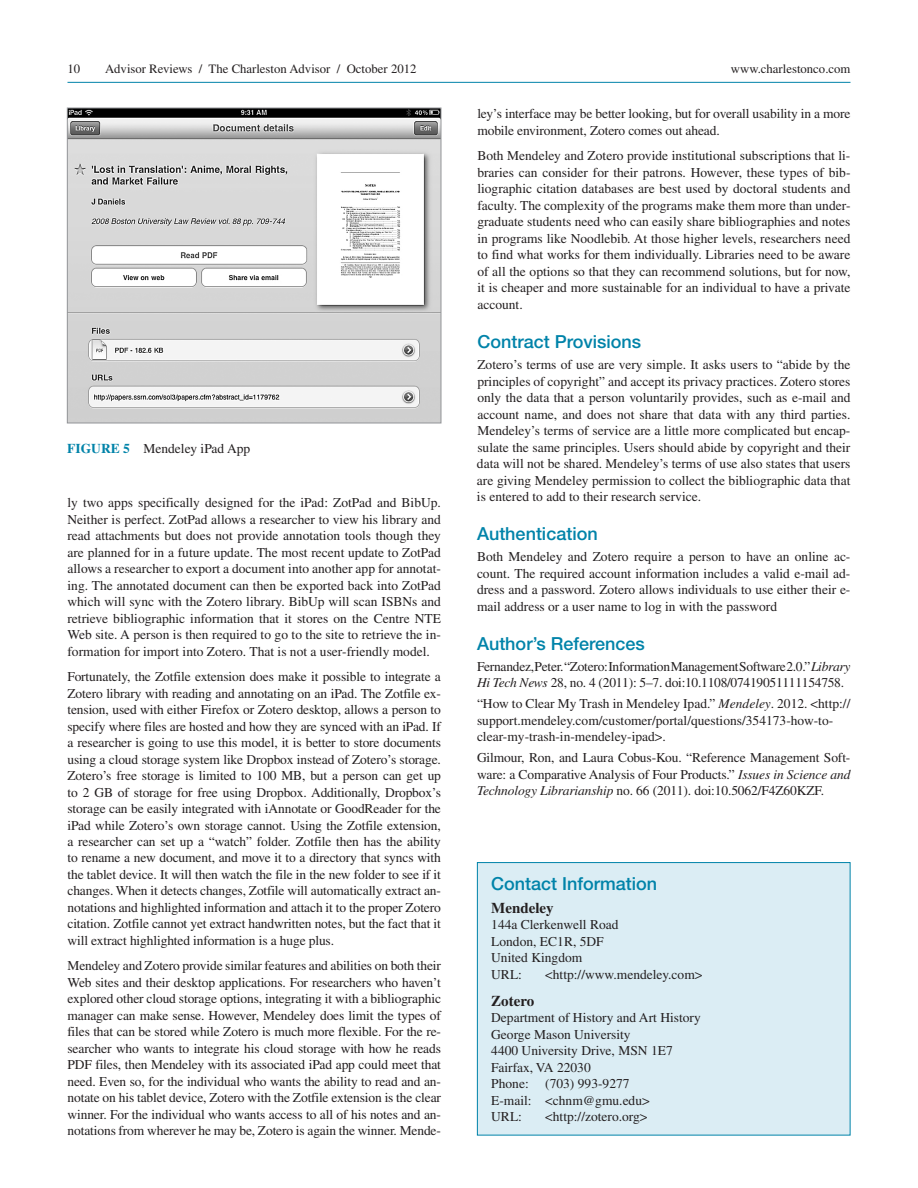
<style>
.page{position:relative;width:918px;height:1188px;background:#fff}
.page>*{position:absolute;margin:0;border:0;box-sizing:border-box;transform-origin:0 0}
.t1{font:500 18px "Helvetica Neue";color:#0083a9}
.t2{font:700 15px "Times";color:#231f20}
.t3{font:13.5px/16.5px "Times";color:#231f20;text-align:justify}
.t4{font:13.5px/16.5px "Times";letter-spacing:-.02em;color:#231f20}
.t5{font:700 13.5px "Times";color:#0083a9}
.t6{font:12.75px "Times";color:#231f20}
.s1{font-weight:700;color:#0083a9}
.s2{font-style:italic}
</style>
<div class="page">
<hr style="left:68px;top:82px;width:782px;height:1px;background:#0083a9">
<img style="left:69px;top:110px;width:370px;height:311px">
<div style="left:67px;top:108px;width:374px;height:315px;border:1px solid #939598"></div>
<div style="left:477px;top:863px;width:373px;height:272px;background:#dbedf4"></div>
<div style="left:477px;top:862px;width:373px;height:274px;border:1px solid #0083a9"></div>
<p class="t6" style="left:68px;top:62px;width:14px">10</p>
<p class="t6" style="left:105px;top:62px;width:313px">Advisor Reviews / The Charleston Advisor / October 2012</p>
<p class="t6" style="left:731px;top:62px;width:121px">www.charlestonco.com</p>
<p class="t5" style="left:67px;top:440px;width:35px">Figure</p>
<p class="t3" style="left:123px;top:440px;width:129px"><span class="s1">5</span> Mendeley iPad App</p>
<p class="t3" style="left:68px;top:494px;width:375px">ly two apps specifically designed for the iPad: ZotPad and BibUp.<br>Neither is perfect. ZotPad allows a researcher to view his library and read attachments but does not provide annotation tools though they are planned for in a future update. The most recent update to ZotPad allows a researcher to export a document into another app for annotat&shy;ing. The annotated document can then be exported back into ZotPad which will sync with the Zotero library. BibUp will scan ISBNs and retrieve bibliographic information that it stores on the Centre NTE Web site. A person is then required to go to the site to retrieve the in&shy;formation for import into Zotero. That is not a user-friendly model.</p>
<p class="t3" style="left:68px;top:668px;width:375px">Fortunately, the Zotfile extension does make it possible to integrate a Zotero library with reading and annotating on an iPad. The Zotfile ex&shy;tension, used with either Firefox or Zotero desktop, allows a person to specify where files are hosted and how they are synced with an iPad. If a researcher is going to use this model, it is better to store documents using a cloud storage system like Dropbox instead of Zotero’s storage.<br>Zotero’s free storage is limited to 100 MB, but a person can get up to 2 GB of storage for free using Dropbox. Additionally, Dropbox’s storage can be easily integrated with iAnnotate or GoodReader for the iPad while Zotero’s own storage cannot. Using the Zotfile extension, a researcher can set up a “watch” folder. Zotfile then has the ability to rename a new document, and move it to a directory that syncs with the tablet device. It will then watch the file in the new folder to see if it changes. When it detects changes, Zotfile will automatically extract an&shy;notations and highlighted information and attach it to the proper Zotero citation. Zotfile cannot yet extract handwritten notes, but the fact that it will extract highlighted information is a huge plus.</p>
<p class="t3" style="left:68px;top:958px;width:375px">Mendeley and Zotero provide similar features and abilities on both their Web sites and their desktop applications. For researchers who haven’t explored other cloud storage options, integrating it with a bibliographic manager can make sense. However, Mendeley does limit the types of files that can be stored while Zotero is much more flexible. For the re&shy;searcher who wants to integrate his cloud storage with how he reads PDF files, then Mendeley with its associated iPad app could meet that need. Even so, for the individual who wants the ability to read and an&shy;notate on his tablet device, Zotero with the Zotfile extension is the clear winner. For the individual who wants access to all of his notes and an&shy;notations from wherever he may be, Zotero is again the winner. Mende-</p>
<p class="t3" style="left:477px;top:106px;width:375px">ley’s interface may be better looking, but for overall usability in a more mobile environment, Zotero comes out ahead.</p>
<p class="t3" style="left:477px;top:148px;width:375px">Both Mendeley and Zotero provide institutional subscriptions that li&shy;braries can consider for their patrons. However, these types of bib&shy;liographic citation databases are best used by doctoral students and faculty. The complexity of the programs make them more than under&shy;graduate students need who can easily share bibliographies and notes in programs like Noodlebib. At those higher levels, researchers need to find what works for them individually. Libraries need to be aware of all the options so that they can recommend solutions, but for now, it is cheaper and more sustainable for an individual to have a private account.</p>
<h1 class="t1" style="left:477px;top:331px;width:165px">Contract Provisions</h1>
<p class="t3" style="left:477px;top:356px;width:375px">Zotero’s terms of use are very simple. It asks users to “abide by the principles of copyright” and accept its privacy practices. Zotero stores only the data that a person voluntarily provides, such as e-mail and account name, and does not share that data with any third parties.<br>Mendeley’s terms of service are a little more complicated but encap&shy;sulate the same principles. Users should abide by copyright and their data will not be shared. Mendeley’s terms of use also states that users are giving Mendeley permission to collect the bibliographic data that is entered to add to their research service.</p>
<h1 class="t1" style="left:477px;top:523px;width:122px">Authentication</h1>
<p class="t3" style="left:477px;top:548px;width:375px">Both Mendeley and Zotero require a person to have an online ac&shy;count. The required account information includes a valid e-mail ad&shy;dress and a password. Zotero allows individuals to use either their e&shy;mail address or a user name to log in with the password</p>
<h1 class="t1" style="left:477px;top:632px;width:169px">Author’s References</h1>
<p class="t4" style="left:477px;top:658px;width:375px">Fernandez, Peter. “Zotero: Information Management Software 2.0.” <span class="s2">Library<br>Hi Tech News</span> 28, no. 4 (2011): 5–7. doi:10.1108/07419051111154758.</p>
<p class="t3" style="left:477px;top:695px;width:375px;text-align:left">“How to Clear My Trash in Mendeley Ipad.” <span class="s2">Mendeley</span>. 2012. &lt;http:// support.mendeley.com/customer/portal/questions/354173-how-to&shy;clear-my-trash-in-mendeley-ipad&gt;.</p>
<p class="t3" style="left:477px;top:749px;width:375px">Gilmour, Ron, and Laura Cobus-Kou. “Reference Management Soft&shy;ware: a Comparative Analysis of Four Products.” <span class="s2">Issues in Science and Technology Librarianship</span> no. 66 (2011). doi:10.5062/F4Z60KZF.</p>
<h1 class="t1" style="left:491px;top:873px;width:168px">Contact Information</h1>
<p class="t2" style="left:491px;top:899px;width:64px">Mendeley</p>
<p class="t3" style="left:491px;top:917px;width:129px;text-align:left">144a Clerkenwell Road<br>London, EC1R, 5DF<br>United Kingdom<br>URL:</p>
<p class="t3" style="left:545px;top:966px;width:159px">&lt;http://www.mendeley.com&gt;</p>
<p class="t2" style="left:491px;top:992px;width:45px">Zotero</p>
<p class="t3" style="left:491px;top:1010px;width:211px;text-align:left">Department of History and Art History<br>George Mason University<br>4400 University Drive, MSN 1E7<br>Fairfax, VA 22030<br>Phone: (703) 993-9277<br>E-mail: &lt;chnm@gmu.edu&gt;<br>URL:</p>
<p class="t3" style="left:545px;top:1109px;width:104px">&lt;http://zotero.org&gt;</p>
</div>
